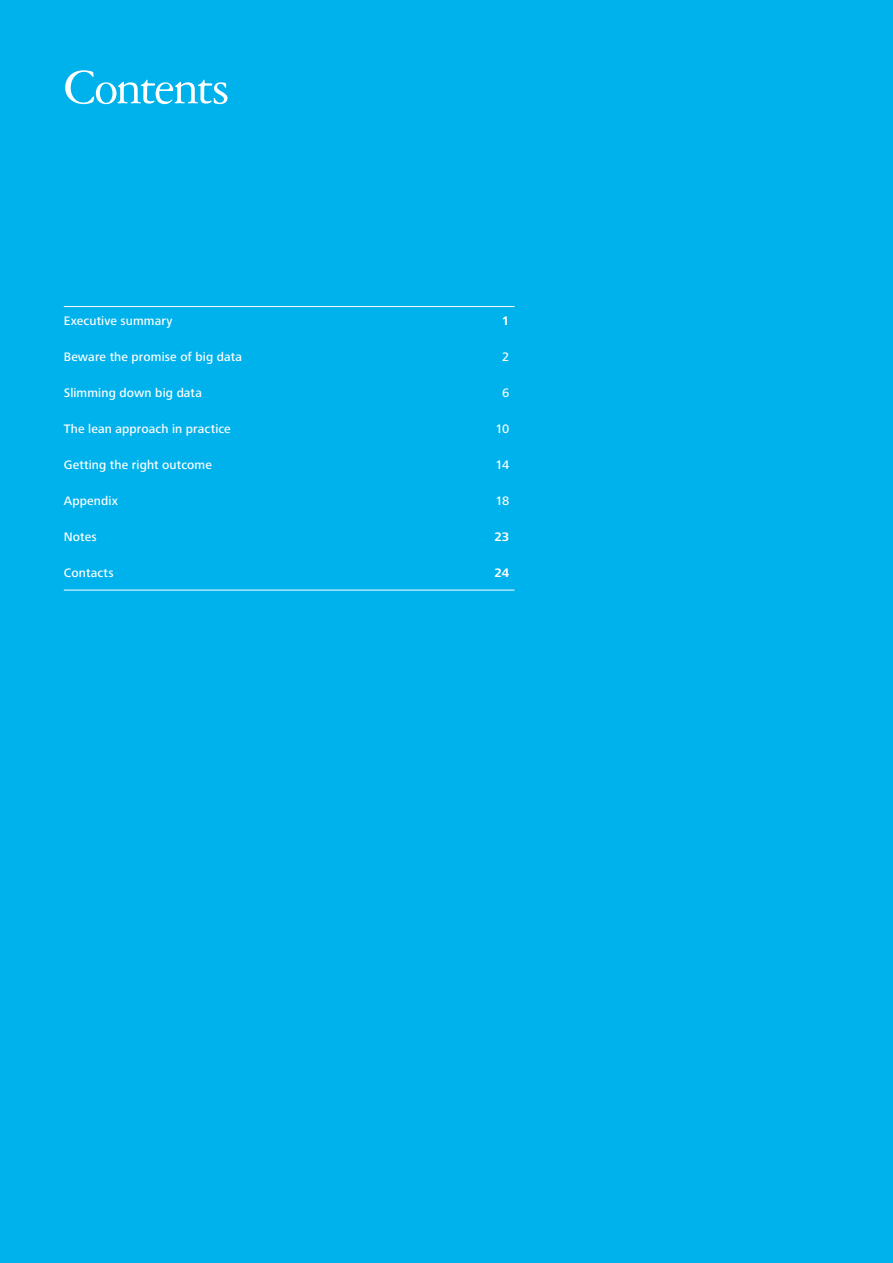
<style>
.page{position:relative;width:893px;height:1263px;background:#00b2ec}
.page>*{position:absolute;margin:0;border:0;box-sizing:border-box;transform-origin:0 0}
.A_Head__30-50pt___AH{font:52.5px "Garamond Three";letter-spacing:-.04em;color:#fff}
.Contents_Table_Text{font:500 12.75px "Frutiger Next Pro";letter-spacing:.01em;color:#fff}
.Contents_Table_First{font:500 12.75px "Frutiger Next Pro";letter-spacing:.01em;color:#fff}
.Contents_Table_Last{font:500 12.75px "Frutiger Next Pro";letter-spacing:.01em;color:#fff}
.Contents_Table_Text-2{font:700 12.75px "Frutiger Next Pro";color:#fff}
.Contents_Table_Last-2{font:700 12.75px "Frutiger Next Pro";color:#fff}
.Contents_Table_First-2{font:700 12.75px "Frutiger Next Pro";color:#fff}
</style>
<div class="page">
<hr style="left:64px;top:306px;width:450px;height:1px;background:#fff">
<hr style="left:64px;top:590px;width:450px;height:1px;background:#fff">
<p class="A_Head__30-50pt___AH" style="left:64px;top:59px;width:167px">Contents</p>
<p class="Contents_Table_First" style="left:64px;top:313px;width:110px">Executive summary</p>
<p class="Contents_Table_First-2" style="left:502px;top:313px;width:9px">1</p>
<p class="Contents_Table_Text" style="left:64px;top:349px;width:180px">Beware the promise of big data</p>
<p class="Contents_Table_Text" style="left:502px;top:349px;width:9px">2</p>
<p class="Contents_Table_Text" style="left:64px;top:385px;width:140px">Slimming down big data</p>
<p class="Contents_Table_Text" style="left:502px;top:385px;width:9px">6</p>
<p class="Contents_Table_Text" style="left:64px;top:421px;width:169px">The lean approach in practice</p>
<p class="Contents_Table_Text" style="left:495px;top:421px;width:15px">10</p>
<p class="Contents_Table_Text" style="left:64px;top:457px;width:150px">Getting the right outcome</p>
<p class="Contents_Table_Text" style="left:496px;top:457px;width:15px">14</p>
<p class="Contents_Table_Text" style="left:64px;top:493px;width:56px">Appendix</p>
<p class="Contents_Table_Text" style="left:495px;top:493px;width:15px">18</p>
<p class="Contents_Table_Text" style="left:64px;top:529px;width:34px">Notes</p>
<p class="Contents_Table_Text-2" style="left:494px;top:529px;width:16px">23</p>
<p class="Contents_Table_Last" style="left:64px;top:565px;width:51px">Contacts</p>
<p class="Contents_Table_Last-2" style="left:494px;top:565px;width:16px">24</p>
</div>
